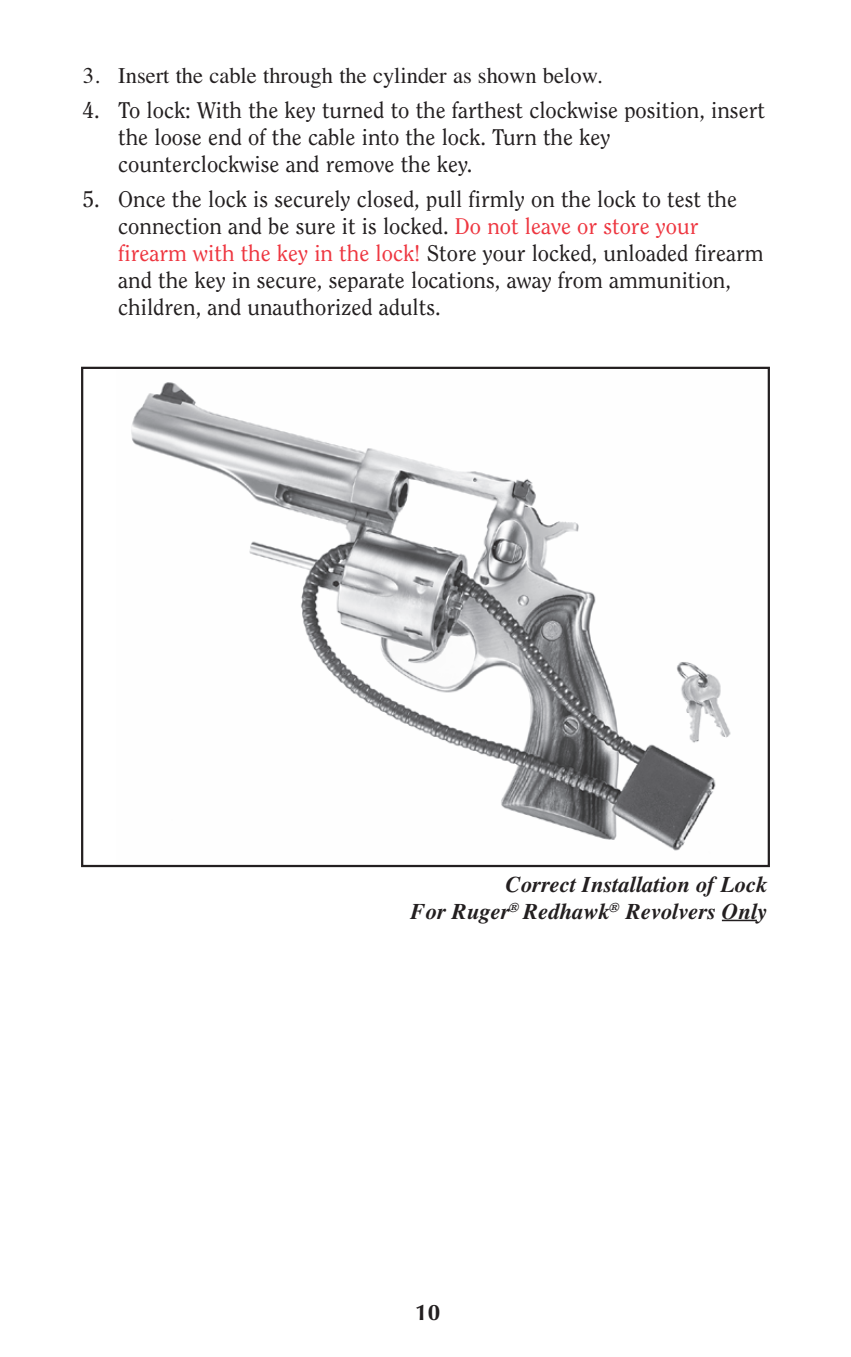
<style>
.page{position:relative;width:851px;height:1357px;background:#fff}
.page>*{position:absolute;margin:0;border:0;box-sizing:border-box;transform-origin:0 0}
.t1{font:22.5px/27px "Clearface";color:#231f20}
.t2{font:italic 700 22.5px/27px "Times";color:#231f20;text-align:right}
.t3{font:22.5px "Times";color:#231f20}
.t4{font:700 22.5px "Optima";color:#231f20}
.s1{color:#ee3640}
</style>
<div class="page">
<img style="left:131px;top:382px;width:600px;height:469px">
<div style="left:81px;top:367px;width:689px;height:500px;border:2px solid #231f20"></div>
<hr style="left:721px;top:920px;width:35px;height:1px;background:#231f20">
<p class="t3" style="left:83px;top:62px;width:520px">3. Insert the cable through the cylinder as shown below.</p>
<p class="t1" style="left:118px;top:98px;width:648px;text-indent:-35px">4. To lock: With the key turned to the farthest clockwise position, insert the loose end of the cable into the lock. Turn the key counterclockwise and remove the key.</p>
<p class="t1" style="left:118px;top:187px;width:646px;text-indent:-35px">5. Once the lock is securely closed, pull firmly on the lock to test the connection and be sure it is locked. <span class="s1">Do not leave or store your firearm with the key in the lock!</span> Store your locked, unloaded firearm and the key in secure, separate locations, away from ammunition, children, and unauthorized adults.</p>
<p class="t2" style="left:410px;top:870px;width:358px">Correct Installation of Lock<br>For Ruger<sup>®</sup> Redhawk<sup>®</sup> Revolvers Only</p>
<p class="t4" style="left:415px;top:1299px;width:27px">10</p>
</div>
